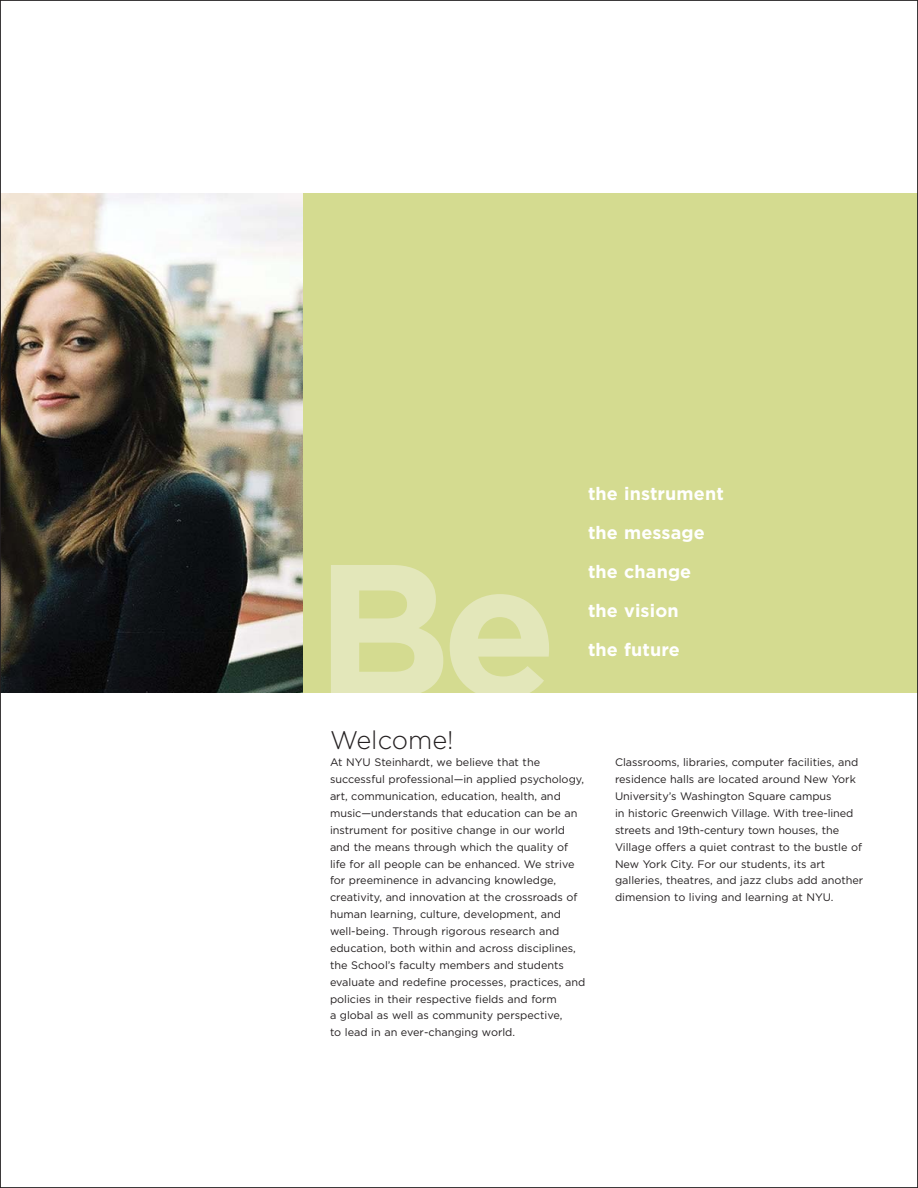
<style>
.page{position:relative;width:918px;height:1188px;background:#fff}
.page>*{position:absolute;margin:0;border:0;box-sizing:border-box;transform-origin:0 0}
.t1{font:700 189px "Gotham";color:#e3e7ba}
.t2{font:300 25.5px "Gotham";color:#231f20}
.t3{font:700 18px/39px "Gotham";letter-spacing:.005em;color:#fff}
.t4{font:10.8px/17px "Gotham";color:#231f20}
</style>
<div class="page">
<div style="left:303px;top:194px;width:615px;height:499px;background:#d4db90"></div>
<img style="left:2px;top:194px;width:300px;height:499px">
<h1 class="t1" style="left:315px;top:559px;width:244px">Be</h1>
<h3 class="t3" style="left:588px;top:476px;width:137px">the instrument the message the change the vision<br>the future</h3>
<h2 class="t2" style="left:330px;top:731px;width:125px">Welcome!</h2>
<p class="t4" style="left:330px;top:755px;width:257px">At NYU Steinhardt, we believe that the successful professional—in applied psychology, art, communication, education, health, and music—understands that education can be an instrument for positive change in our world and the means through which the quality of life for all people can be enhanced. We strive for preeminence in advancing knowledge, creativity, and innovation at the crossroads of human learning, culture, development, and well-being. Through rigorous research and education, both within and across disciplines, the School’s faculty members and students evaluate and redefine processes, practices, and policies in their respective fields and form<br>a global as well as community perspective,<br>to lead in an ever-changing world.</p>
<p class="t4" style="left:615px;top:755px;width:250px">Classrooms, libraries, computer facilities, and residence halls are located around New York University’s Washington Square campus<br>in historic Greenwich Village. With tree-lined streets and 19th-century town houses, the Village offers a quiet contrast to the bustle of New York City. For our students, its art galleries, theatres, and jazz clubs add another dimension to living and learning at NYU.</p>
</div>
